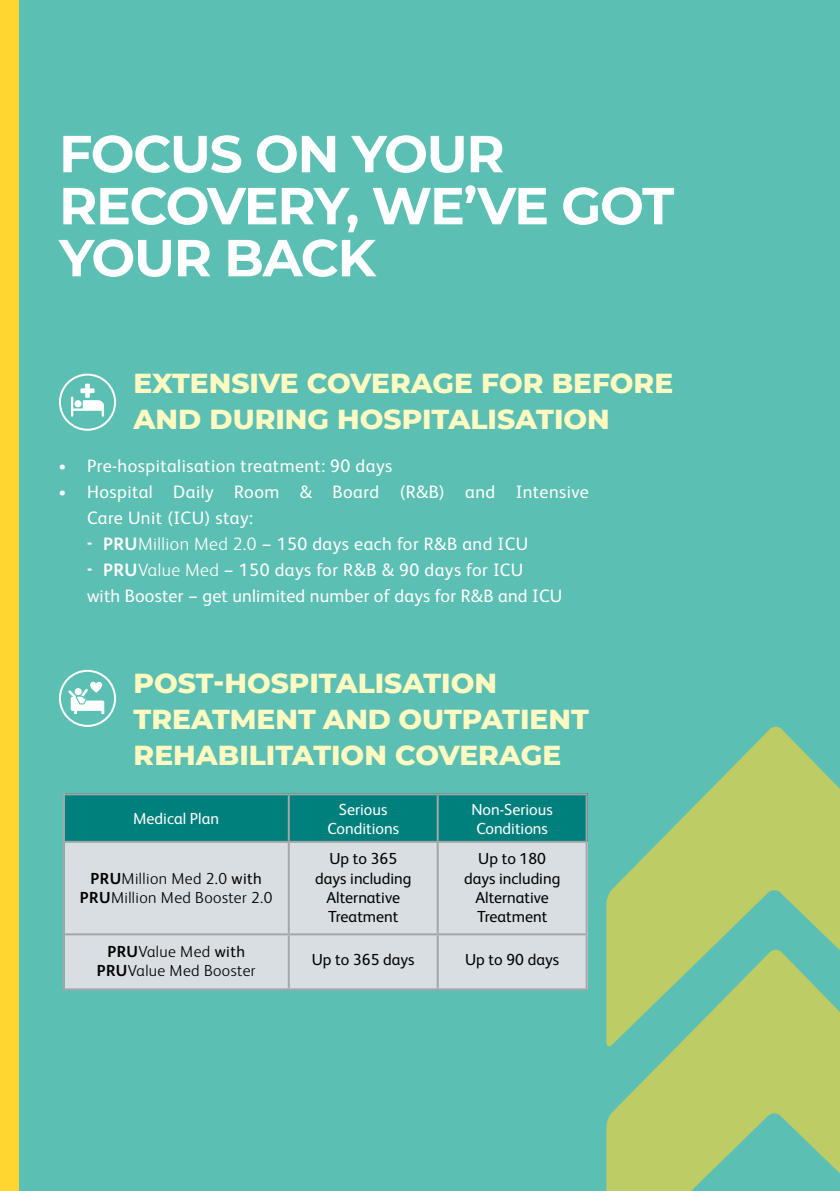
<style>
.page{position:relative;width:840px;height:1191px;background:#fff}
.page>*{position:absolute;margin:0;border:0;box-sizing:border-box;transform-origin:0 0}
.t1{font:700 52px/52px "Montserrat";letter-spacing:-.025em;color:#fff}
.t2{font:800 28px/36px "Montserrat";color:#fffac2}
.t3{font:18px/26px "FS Albert Pro";letter-spacing:.025em;color:#fff}
.t4{font:16px/19.2px "FS Albert Pro";color:#000;text-align:center}
.t5{font:300 16px/19.2px "FS Albert Pro";letter-spacing:.025em;color:#000;text-align:center}
.t6{font:16px/19.2px "FS Albert Pro";color:#fff;text-align:center}
.s1{font-family:"Agenda"}
.s2{font-weight:700}
.s3{font-weight:300}
.s4{font-weight:400}
</style>
<div class="page">
<div style="left:0;top:0;width:839px;height:1191px;background:#5cbfb3"></div>
<svg style="left:606px;top:726px;width:233px;height:223px;fill:#bdcc64"></svg>
<svg style="left:606px;top:949px;width:233px;height:242px;fill:#bdcc64"></svg>
<div style="left:59px;top:373px;width:57px;height:58px;border:2px solid #fff;border-radius:50%"></div>
<svg style="left:71px;top:384px;width:33px;height:33px"></svg>
<div style="left:59px;top:670px;width:57px;height:56px;border:2px solid #fff;border-radius:50%"></div>
<svg style="left:68px;top:681px;width:36px;height:33px"></svg>
<div style="left:0;top:0;width:18px;height:1191px;background:#ffd530"></div>
<div style="left:65px;top:823px;width:522px;height:166px;background:#d9dee2"></div>
<div style="left:65px;top:793px;width:522px;height:49px;background:#00807d"></div>
<hr style="left:62px;top:841px;width:226px;height:2px;background:#a3a7a9">
<hr style="left:288px;top:841px;width:149px;height:2px;background:#a3a7a9">
<hr style="left:437px;top:841px;width:150px;height:2px;background:#a3a7a9">
<hr style="left:62px;top:933px;width:226px;height:2px;background:#a3a7a9">
<hr style="left:288px;top:933px;width:149px;height:2px;background:#a3a7a9">
<hr style="left:437px;top:933px;width:150px;height:2px;background:#a3a7a9">
<hr style="left:62px;top:793px;width:226px;height:2px;background:#a3a7a9">
<hr style="left:62px;top:795px;width:2px;height:46px;background:#a3a7a9">
<hr style="left:62px;top:843px;width:2px;height:90px;background:#a3a7a9">
<hr style="left:62px;top:935px;width:2px;height:53px;background:#a3a7a9">
<hr style="left:62px;top:988px;width:226px;height:2px;background:#a3a7a9">
<hr style="left:288px;top:793px;width:149px;height:2px;background:#a3a7a9">
<hr style="left:287px;top:795px;width:2px;height:46px;background:#a3a7a9">
<hr style="left:287px;top:843px;width:2px;height:90px;background:#a3a7a9">
<hr style="left:287px;top:935px;width:2px;height:53px;background:#a3a7a9">
<hr style="left:288px;top:988px;width:149px;height:2px;background:#a3a7a9">
<hr style="left:437px;top:793px;width:150px;height:2px;background:#a3a7a9">
<hr style="left:436px;top:795px;width:2px;height:46px;background:#a3a7a9">
<hr style="left:585px;top:795px;width:2px;height:46px;background:#a3a7a9">
<hr style="left:436px;top:843px;width:2px;height:90px;background:#a3a7a9">
<hr style="left:585px;top:843px;width:2px;height:90px;background:#a3a7a9">
<hr style="left:436px;top:935px;width:2px;height:53px;background:#a3a7a9">
<hr style="left:585px;top:935px;width:2px;height:53px;background:#a3a7a9">
<hr style="left:437px;top:988px;width:150px;height:2px;background:#a3a7a9">
<h1 class="t1" style="left:59px;top:125px;width:616px">FOCUS ON YOUR<br>RECOVERY, WE’VE GOT<br>YOUR BACK</h1>
<h2 class="t2" style="left:133px;top:364px;width:540px">EXTENSIVE COVERAGE FOR BEFORE<br>AND DURING HOSPITALISATION</h2>
<p class="t3" style="left:59px;top:452px;width:334px"><span class="s1">•</span> Pre-hospitalisation treatment: 90 days</p>
<p class="t3" style="left:87px;top:478px;width:503px;text-indent:-28px"><span class="s1">•</span> Hospital Daily Room &amp; Board (R&amp;B) and Intensive<br>Care Unit (ICU) stay:</p>
<p class="t3" style="left:87px;top:530px;width:442px"><span class="s2">- PRU</span><span class="s3">Million Med 2.0</span> − 150 days each for R&amp;B and ICU</p>
<p class="t3" style="left:87px;top:556px;width:476px"><span class="s2">- PRU</span><span class="s3">Value Med</span> − 150 days for R&amp;B &amp; 90 days for ICU<br>with Booster − get unlimited number of days for R&amp;B and ICU</p>
<h2 class="t2" style="left:133px;top:663px;width:456px">POST-HOSPITALISATION<br>TREATMENT AND OUTPATIENT<br>REHABILITATION COVERAGE</h2>
<p class="t6" style="left:133px;top:807px;width:87px">Medical Plan</p>
<p class="t6" style="left:327px;top:798px;width:73px">Serious<br>Conditions</p>
<p class="t6" style="left:471px;top:798px;width:83px;text-align:left">Non-Serious<br>Conditions</p>
<p class="t5" style="left:80px;top:867px;width:194px"><span class="s2">PRU</span>Million Med 2.0 <span class="s4">with<br></span><span class="s2">PRU</span>Million Med Booster 2.0</p>
<p class="t4" style="left:315px;top:848px;width:98px">Up to 365 days including<br>Alternative<br>Treatment</p>
<p class="t4" style="left:464px;top:848px;width:98px">Up to 180 days including<br>Alternative<br>Treatment</p>
<p class="t5" style="left:97px;top:940px;width:160px"><span class="s2">PRU</span>Value Med <span class="s4">with<br></span><span class="s2">PRU</span>Value Med Booster</p>
<p class="t4" style="left:311px;top:949px;width:104px">Up to 365 days</p>
<p class="t4" style="left:465px;top:949px;width:96px">Up to 90 days</p>
</div>
